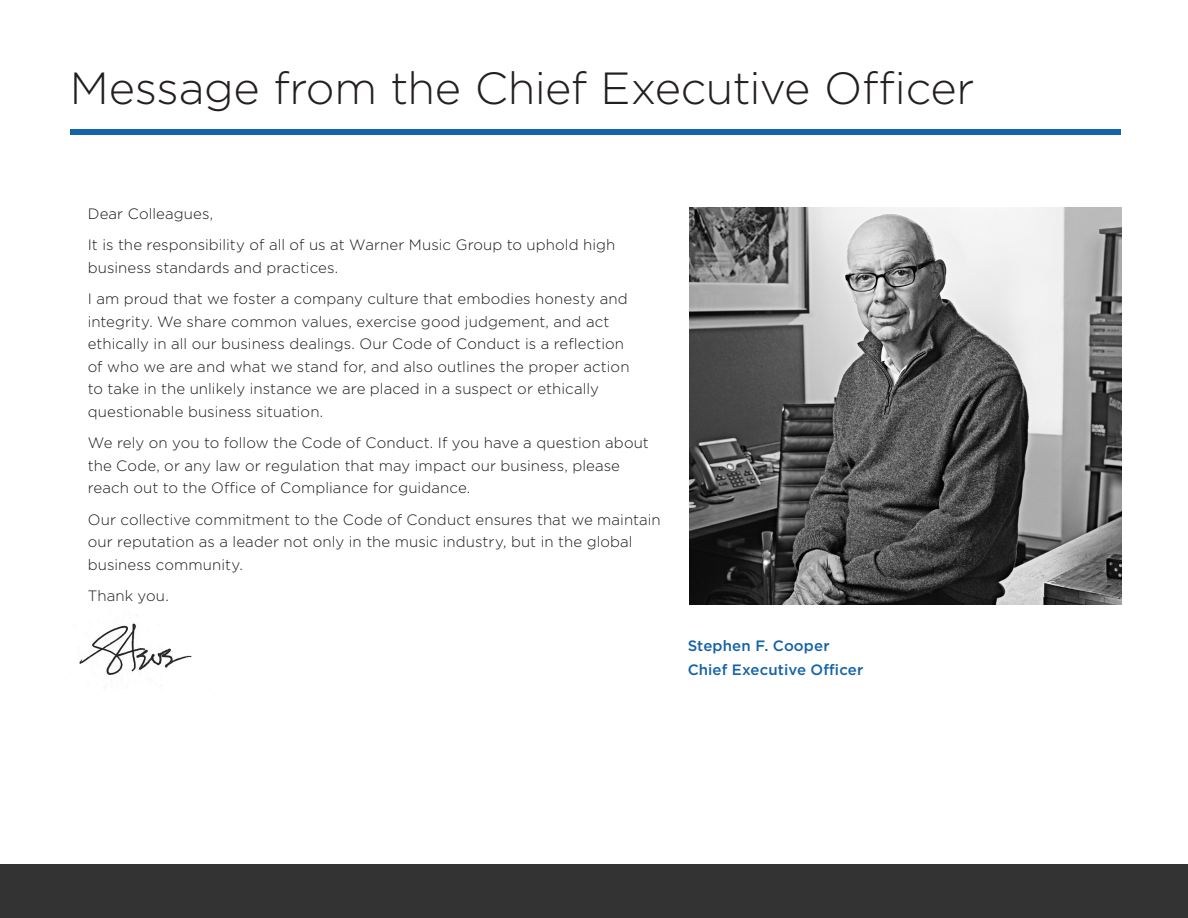
<style>
.page{position:relative;width:1188px;height:918px;background:#fff}
.page>*{position:absolute;margin:0;border:0;box-sizing:border-box;transform-origin:0 0}
.Core_Concepts___Adhe{font:300 45px "Gotham";letter-spacing:-.01em;color:#231f20}
.Body_Copy{font:300 15px/22.5px "Gotham";letter-spacing:.005em;color:#1a1a1a}
.Body_Copy-2{font:500 15px "Gotham";letter-spacing:.01em;color:#1563a8}
</style>
<div class="page">
<img style="left:79px;top:615px;width:113px;height:72px">
<div style="left:70px;top:129px;width:1050px;height:6px;background:#1563a8"></div>
<div style="left:0;top:864px;width:1188px;height:54px;background:#333"></div>
<img style="left:689px;top:208px;width:432px;height:396px">
<p class="Core_Concepts___Adhe" style="left:70px;top:60px;width:906px">Message from the Chief Executive Officer</p>
<p class="Body_Copy" style="left:88px;top:202px;width:127px">Dear Colleagues,</p>
<p class="Body_Copy" style="left:88px;top:234px;width:529px">It is the responsibility of all of us at Warner Music Group to uphold high business standards and practices.</p>
<p class="Body_Copy" style="left:88px;top:287px;width:543px">I am proud that we foster a company culture that embodies honesty and integrity. We share common values, exercise good judgement, and act ethically in all our business dealings. Our Code of Conduct is a reflection of who we are and what we stand for, and also outlines the proper action to take in the unlikely instance we are placed in a suspect or ethically questionable business situation.</p>
<p class="Body_Copy" style="left:88px;top:431px;width:563px">We rely on you to follow the Code of Conduct. If you have a question about the Code, or any law or regulation that may impact our business, please reach out to the Office of Compliance for guidance.</p>
<p class="Body_Copy" style="left:88px;top:508px;width:575px">Our collective commitment to the Code of Conduct ensures that we maintain our reputation as a leader not only in the music industry, but in the global business community.</p>
<p class="Body_Copy" style="left:88px;top:584px;width:83px">Thank you.</p>
<p class="Body_Copy-2" style="left:688px;top:636px;width:143px">Stephen F. Cooper</p>
<p class="Body_Copy-2" style="left:688px;top:660px;width:177px">Chief Executive Officer</p>
</div>
